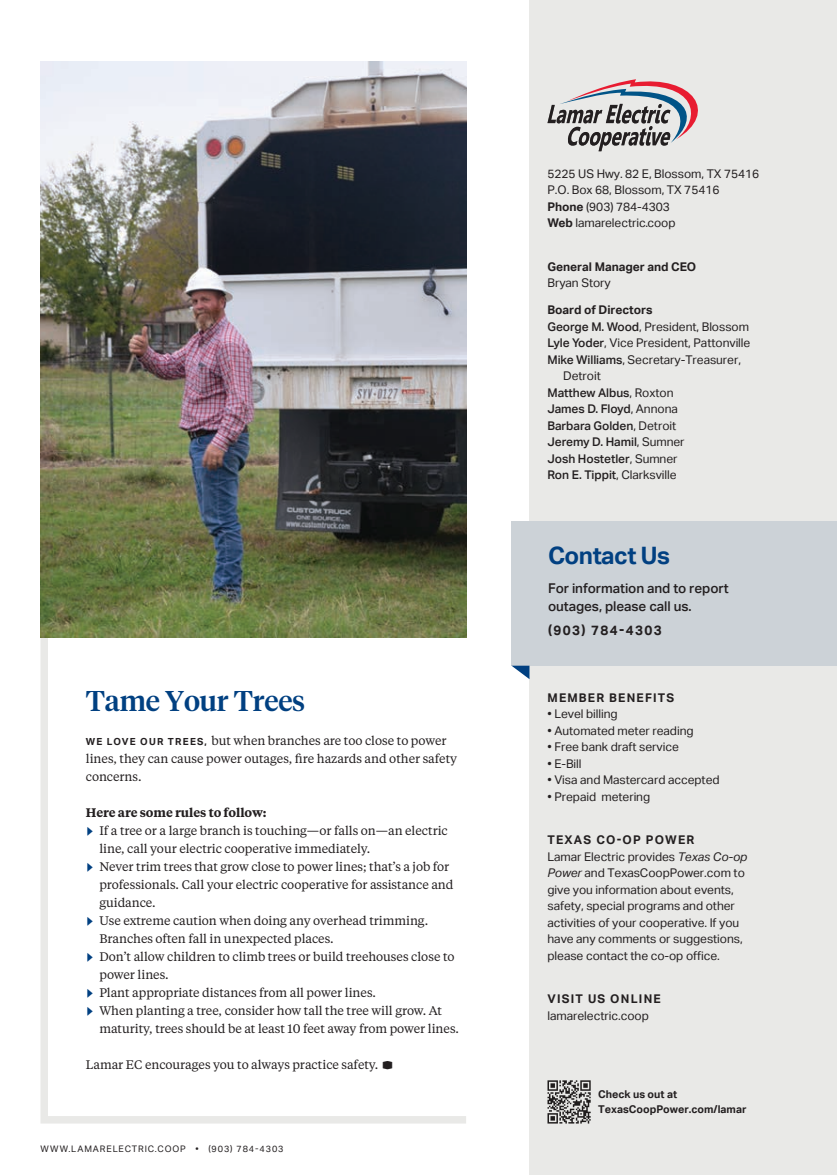
<style>
.page{position:relative;width:837px;height:1175px;background:#fff}
.page>*{position:absolute;margin:0;border:0;box-sizing:border-box;transform-origin:0 0}
.t1{font:500 28.5px "Tiempos Headline";letter-spacing:-.005em;color:#014081}
.t2{font:700 24px "Aktiv Grotesk";letter-spacing:-.02em;color:#014081}
.t3{font:500 13.5px/18px "Aktiv Grotesk";letter-spacing:-.005em;color:#231f20}
.t4{font:700 13.5px "Aktiv Grotesk";letter-spacing:.1em;color:#231f20}
.t5{font:12.3px/18px "Tiempos Text";letter-spacing:-.005em;color:#231f20}
.t6{font:600 12.3px "Tiempos Text";letter-spacing:-.005em;color:#231f20}
.t7{font:12px/16.5px "Aktiv Grotesk";letter-spacing:-.005em;color:#231f20}
.t8{font:500 12px "Aktiv Grotesk";letter-spacing:-.005em;color:#231f20}
.t9{font:700 12px "Aktiv Grotesk";letter-spacing:-.005em;color:#231f20}
.t10{font:700 12px "Aktiv Grotesk";letter-spacing:.1em;color:#231f20}
.t11{font:700 10.8px/14.7px "Aktiv Grotesk";color:#231f20}
.t12{font:9px "Aktiv Grotesk";letter-spacing:.1em;color:#231f20}
.s1{font-family:"Aktiv Grotesk";font-weight:700;font-size:9.75px}
.s2{font-family:"TCP Logo Font";font-size:13.8px}
.s3{font-weight:700}
.s4{font-weight:500}
.s5{font-weight:400}
.s6{font-style:italic}
</style>
<div class="page">
<svg style="left:40px;top:629px;width:427px;height:495px"></svg>
<div style="left:530px;top:0;width:307px;height:1174px;background:#e9e9e7"></div>
<svg style="left:547px;top:79px;width:151px;height:72px"></svg>
<svg style="left:548px;top:1080px;width:43px;height:43px"></svg>
<div style="left:511px;top:521px;width:326px;height:144px;background:#ccd2d7"></div>
<svg style="left:512px;top:665px;width:18px;height:14px"></svg>
<img style="left:40px;top:61px;width:426px;height:576px">
<svg style="left:88px;top:826px;width:5px;height:9px"></svg>
<svg style="left:88px;top:862px;width:5px;height:9px"></svg>
<svg style="left:88px;top:916px;width:5px;height:9px"></svg>
<svg style="left:88px;top:952px;width:5px;height:9px"></svg>
<svg style="left:88px;top:988px;width:5px;height:9px"></svg>
<svg style="left:88px;top:1006px;width:5px;height:9px"></svg>
<h1 class="t1" style="left:86px;top:681px;width:221px">Tame Your Trees</h1>
<p class="t5" style="left:86px;top:731px;width:373px"><span class="s1">WE LOVE OUR TREES,</span> but when branches are too close to power lines, they can cause power outages, fire hazards and other safety concerns.</p>
<p class="t6" style="left:86px;top:804px;width:182px">Here are some rules to follow:</p>
<p class="t5" style="left:99px;top:821px;width:361px">If a tree or a large branch is touching—or falls on—an electric line, call your electric cooperative immediately.<br>Never trim trees that grow close to power lines; that’s a job for professionals. Call your electric cooperative for assistance and guidance.<br>Use extreme caution when doing any overhead trimming.<br>Branches often fall in unexpected places.<br>Don’t allow children to climb trees or build treehouses close to power lines.<br>Plant appropriate distances from all power lines.<br>When planting a tree, consider how tall the tree will grow. At maturity, trees should be at least 10 feet away from power lines.</p>
<p class="t5" style="left:86px;top:1055px;width:310px">Lamar EC encourages you to always practice safety. <span class="s2">D</span></p>
<p class="t12" style="left:40px;top:1143px;width:245px">WWW.LAMARELECTRIC.COOP • (903) 784-4303</p>
<p class="t7" style="left:548px;top:165px;width:213px">5225 US Hwy. 82 E, Blossom, TX 75416<br>P.O. Box 68, Blossom, TX 75416<br><span class="s3">Phone</span> (903) 784-4303<br><span class="s3">Web</span> lamarelectric.coop</p>
<p class="t9" style="left:548px;top:260px;width:150px">General Manager and CEO</p>
<p class="t7" style="left:548px;top:275px;width:65px">Bryan Story</p>
<p class="t9" style="left:548px;top:303px;width:107px">Board of Directors</p>
<p class="t7" style="left:548px;top:318px;width:203px"><span class="s4">George M. Wood</span>, President, Blossom</p>
<p class="t7" style="left:548px;top:335px;width:204px"><span class="s4">Lyle Yoder</span>, Vice President, Pattonville</p>
<p class="t7" style="left:548px;top:351px;width:195px"><span class="s4">Mike Williams</span>, Secretary-Treasurer,</p>
<p class="t7" style="left:563px;top:368px;width:39px">Detroit</p>
<p class="t8" style="left:548px;top:386px;width:128px">Matthew Albus<span class="s5">, Roxton</span></p>
<p class="t8" style="left:548px;top:402px;width:132px">James D. Floyd<span class="s5">, Annona</span></p>
<p class="t8" style="left:548px;top:419px;width:130px">Barbara Golden<span class="s5">, Detroit</span></p>
<p class="t8" style="left:548px;top:435px;width:139px">Jeremy D. Hamil<span class="s5">, Sumner</span></p>
<p class="t8" style="left:548px;top:452px;width:132px">Josh Hostetler<span class="s5">, Sumner</span></p>
<p class="t7" style="left:548px;top:467px;width:131px"><span class="s4">Ron E. Tippit</span>, Clarksville</p>
<h2 class="t2" style="left:548px;top:542px;width:123px">Contact Us</h2>
<p class="t3" style="left:548px;top:579px;width:182px">For information and to report outages, please call us.</p>
<p class="t4" style="left:548px;top:622px;width:115px">(903) 784-4303</p>
<p class="t10" style="left:548px;top:690px;width:128px">MEMBER BENEFITS</p>
<p class="t7" style="left:548px;top:706px;width:72px">• Level billing</p>
<p class="t7" style="left:548px;top:722px;width:148px">• Automated meter reading</p>
<p class="t7" style="left:548px;top:739px;width:133px">• Free bank draft service</p>
<p class="t7" style="left:548px;top:755px;width:36px">• E-Bill</p>
<p class="t7" style="left:548px;top:772px;width:174px">• Visa and Mastercard accepted</p>
<p class="t7" style="left:548px;top:788px;width:104px">• Prepaid metering</p>
<p class="t7" style="left:548px;top:832px;width:201px"><span class="s3">TEXAS CO-OP POWER<br></span>Lamar Electric provides <span class="s6">Texas Co-op Power</span> and TexasCoopPower.com to give you information about events, safety, special programs and other activities of your cooperative. If you have any comments or suggestions, please contact the co-op office.</p>
<p class="t10" style="left:548px;top:992px;width:115px">VISIT US ONLINE</p>
<p class="t7" style="left:548px;top:1007px;width:103px">lamarelectric.coop</p>
<p class="t11" style="left:598px;top:1087px;width:150px">Check us out at<br>TexasCoopPower.com/lamar</p>
</div>
